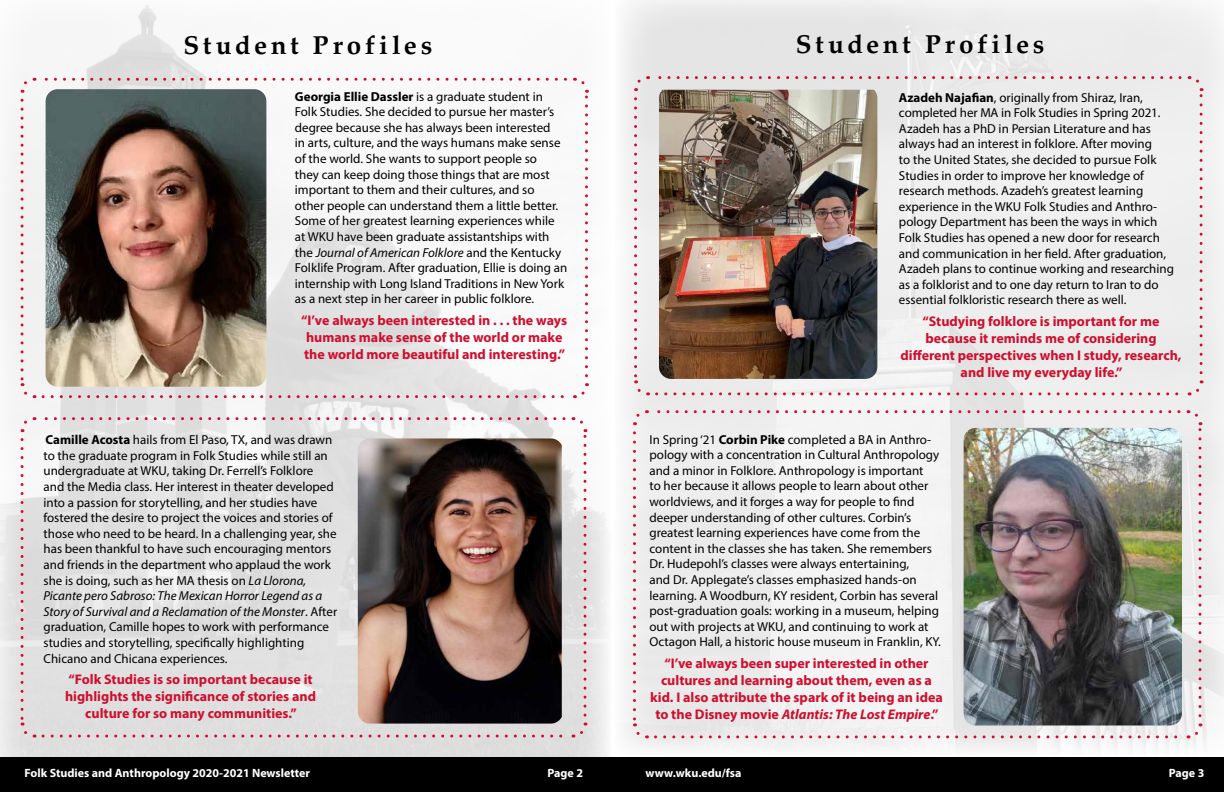
<style>
.page{position:relative;width:1224px;height:792px;background:#fff}
.page>*{position:absolute;margin:0;border:0;box-sizing:border-box;transform-origin:0 0}
.t1{font:700 26px "Palatino";letter-spacing:.145em;color:#000}
.t2{font:700 14px/16.8px "Myriad Pro";color:#ce0e2d;text-align:center}
.t3{font:13px/15.6px "Myriad Pro";color:#000}
.t4{font:700 12px "Myriad Pro";color:#fff}
.s1{font-weight:700}
.s2{font-style:italic}
</style>
<div class="page">
<img style="left:0;top:5px;width:607px;height:752px">
<svg style="left:21px;top:440px;width:14px;height:299px"></svg>
<svg style="left:43px;top:723px;width:545px;height:15px;background:#ddd3d5"></svg>
<svg style="left:573px;top:416px;width:13px;height:299px"></svg>
<svg style="left:19px;top:417px;width:545px;height:15px"></svg>
<svg style="left:21px;top:100px;width:14px;height:300px"></svg>
<svg style="left:43px;top:383px;width:547px;height:15px"></svg>
<svg style="left:575px;top:76px;width:13px;height:300px"></svg>
<svg style="left:19px;top:78px;width:546px;height:15px"></svg>
<img style="left:46px;top:89px;width:220px;height:298px">
<img style="left:358px;top:438px;width:204px;height:286px">
<div style="left:0;top:757px;width:1224px;height:35px;background:#000"></div>
<img style="left:622px;top:0;width:602px;height:750px">
<svg style="left:634px;top:99px;width:15px;height:298px"></svg>
<svg style="left:657px;top:380px;width:547px;height:15px"></svg>
<svg style="left:1189px;top:75px;width:14px;height:298px"></svg>
<svg style="left:633px;top:76px;width:547px;height:15px;background:#e6dcdd"></svg>
<img style="left:659px;top:90px;width:218px;height:289px">
<svg style="left:633px;top:433px;width:14px;height:307px"></svg>
<svg style="left:656px;top:723px;width:547px;height:15px"></svg>
<svg style="left:1188px;top:409px;width:14px;height:307px"></svg>
<svg style="left:631px;top:410px;width:548px;height:15px"></svg>
<img style="left:964px;top:428px;width:218px;height:298px">
<h1 class="t1" style="left:183px;top:23px;width:250px">Student Profiles</h1>
<p class="t3" style="left:295px;top:88px;width:274px"><span class="s1">Georgia Ellie Dassler</span> is a graduate student in Folk Studies. She decided to pursue her master’s degree because she has always been interested<br>in arts, culture, and the ways humans make sense of the world. She wants to support people so<br>they can keep doing those things that are most important to them and their cultures, and so<br>other people can understand them a little better.<br>Some of her greatest learning experiences while at WKU have been graduate assistantships with the <span class="s2">Journal of American Folklore</span> and the Kentucky Folklife Program. After graduation, Ellie is doing an internship with Long Island Traditions in New York as a next step in her career in public folklore.</p>
<p class="t2" style="left:301px;top:312px;width:267px;text-align:left">“I’ve always been interested in . . . the ways humans make sense of the world or make the world more beautiful and interesting.”</p>
<h1 class="t1" style="left:796px;top:22px;width:250px">Student Profiles</h1>
<p class="t3" style="left:899px;top:89px;width:277px"><span class="s1">Azadeh Najafian</span>, originally from Shiraz, Iran, completed her MA in Folk Studies in Spring 2021.<br>Azadeh has a PhD in Persian Literature and has always had an interest in folklore. After moving<br>to the United States, she decided to pursue Folk Studies in order to improve her knowledge of research methods. Azadeh’s greatest learning experience in the WKU Folk Studies and Anthro&shy;pology Department has been the ways in which Folk Studies has opened a new door for research and communication in her field. After graduation, Azadeh plans to continue working and researching as a folklorist and to one day return to Iran to do essential folkloristic research there as well.</p>
<p class="t2" style="left:901px;top:313px;width:282px">“Studying folklore is important for me because it reminds me of considering different perspectives when I study, research, and live my everyday life.”</p>
<p class="t3" style="left:44px;top:432px;width:295px"><span class="s1">Camille Acosta</span> hails from El Paso, TX, and was drawn to the graduate program in Folk Studies while still an undergraduate at WKU, taking Dr. Ferrell’s Folklore and the Media class. Her interest in theater developed into a passion for storytelling, and her studies have fostered the desire to project the voices and stories of those who need to be heard. In a challenging year, she has been thankful to have such encouraging mentors and friends in the department who applaud the work she is doing, such as her MA thesis on <span class="s2">La Llorona, Picante pero Sabroso: The Mexican Horror Legend as a Story of Survival and a Reclamation of the Monster</span>. After graduation, Camille hopes to work with performance studies and storytelling, specifically highlighting Chicano and Chicana experiences.</p>
<p class="t2" style="left:65px;top:671px;width:253px">“Folk Studies is so important because it highlights the significance of stories and culture for so many communities.”</p>
<p class="t3" style="left:650px;top:431px;width:293px">In Spring ‘21 <span class="s1">Corbin Pike</span> completed a BA in Anthro&shy;pology with a concentration in Cultural Anthropology and a minor in Folklore. Anthropology is important<br>to her because it allows people to learn about other worldviews, and it forges a way for people to find deeper understanding of other cultures. Corbin’s greatest learning experiences have come from the content in the classes she has taken. She remembers Dr. Hudepohl’s classes were always entertaining,<br>and Dr. Applegate’s classes emphasized hands-on learning. A Woodburn, KY resident, Corbin has several post-graduation goals: working in a museum, helping out with projects at WKU, and continuing to work at Octagon Hall, a historic house museum in Franklin, KY.</p>
<p class="t2" style="left:650px;top:655px;width:294px">“I’ve always been super interested in other cultures and learning about them, even as a kid. I also attribute the spark of it being an idea to the Disney movie <span class="s2">Atlantis: The Lost Empire</span>.”</p>
<p class="t4" style="left:25px;top:765px;width:287px">Folk Studies and Anthropology 2020-2021 Newsletter</p>
<p class="t4" style="left:548px;top:765px;width:37px">Page 2</p>
<p class="t4" style="left:646px;top:765px;width:97px">www.wku.edu/fsa</p>
<p class="t4" style="left:1169px;top:765px;width:37px">Page 3</p>
</div>
